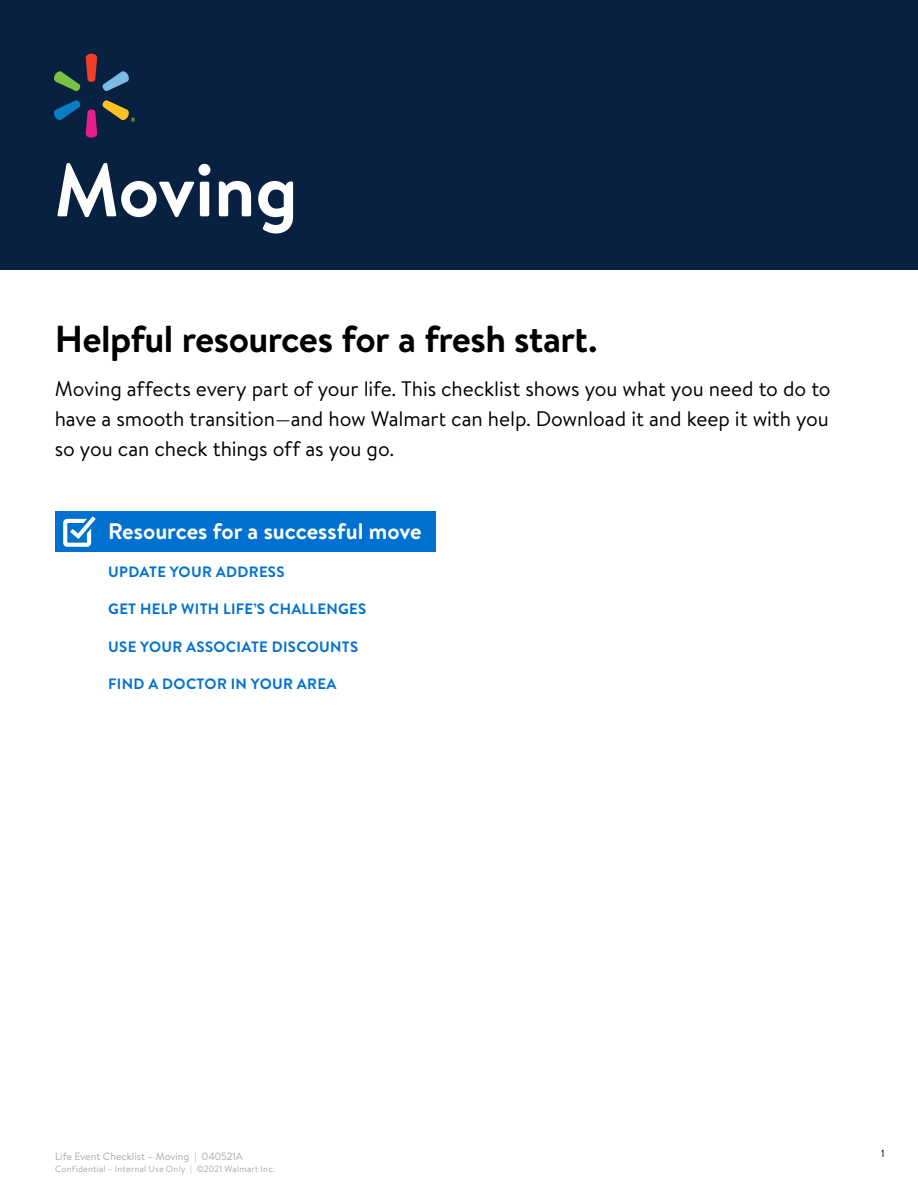
<style>
.page{position:relative;width:918px;height:1188px;background:#fff}
.page>*{position:absolute;margin:0;border:0;box-sizing:border-box;transform-origin:0 0}
.t1{font:700 75px "Bogle";color:#fff}
.t2{font:700 37.5px "Bogle";letter-spacing:-.015em;color:#000}
.t3{font:700 22.5px "Bogle";color:#fff}
.t4{font:21px/30px "Bogle";letter-spacing:-.005em;color:#000;text-align:justify}
.t5{font:700 15px "Bogle";letter-spacing:.02em;color:#0071ce}
.t6{font:10.5px "Bogle";color:#a7a9ac}
.t7{font:10.5px "Bogle";color:#000}
.t8{font:9px "Bogle";letter-spacing:.025em;color:#a7a9ac}
</style>
<div class="page">
<div style="left:0;top:0;width:918px;height:270px;background:#082140"></div>
<svg style="left:54px;top:100px;width:81px;height:38px"></svg>
<svg style="left:54px;top:54px;width:75px;height:37px"></svg>
<div style="left:55px;top:512px;width:381px;height:40px;background:#0071ce"></div>
<svg style="left:63px;top:516px;width:33px;height:31px"></svg>
<h1 class="t1" style="left:54px;top:138px;width:245px">Moving</h1>
<h2 class="t2" style="left:55px;top:313px;width:544px">Helpful resources for a fresh start.</h2>
<p class="t4" style="left:55px;top:373px;width:777px">Moving affects every part of your life. This checklist shows you what you need to do to have a smooth transition—and how Walmart can help. Download it and keep it with you so you can check things off as you go.</p>
<p class="t3" style="left:108px;top:516px;width:315px">Resources for a successful move</p>
<p class="t5" style="left:108px;top:561px;width:178px">UPDATE YOUR ADDRESS</p>
<p class="t5" style="left:108px;top:599px;width:259px">GET HELP WITH LIFE’S CHALLENGES</p>
<p class="t5" style="left:108px;top:636px;width:251px">USE YOUR ASSOCIATE DISCOUNTS</p>
<p class="t5" style="left:108px;top:674px;width:230px">FIND A DOCTOR IN YOUR AREA</p>
<p class="t6" style="left:55px;top:1149px;width:189px">Life Event Checklist – Moving | 040521A</p>
<p class="t8" style="left:55px;top:1163px;width:221px">Confidential – Internal Use Only | ©2021 Walmart Inc.</p>
<p class="t7" style="left:881px;top:1146px;width:5px">1</p>
</div>
